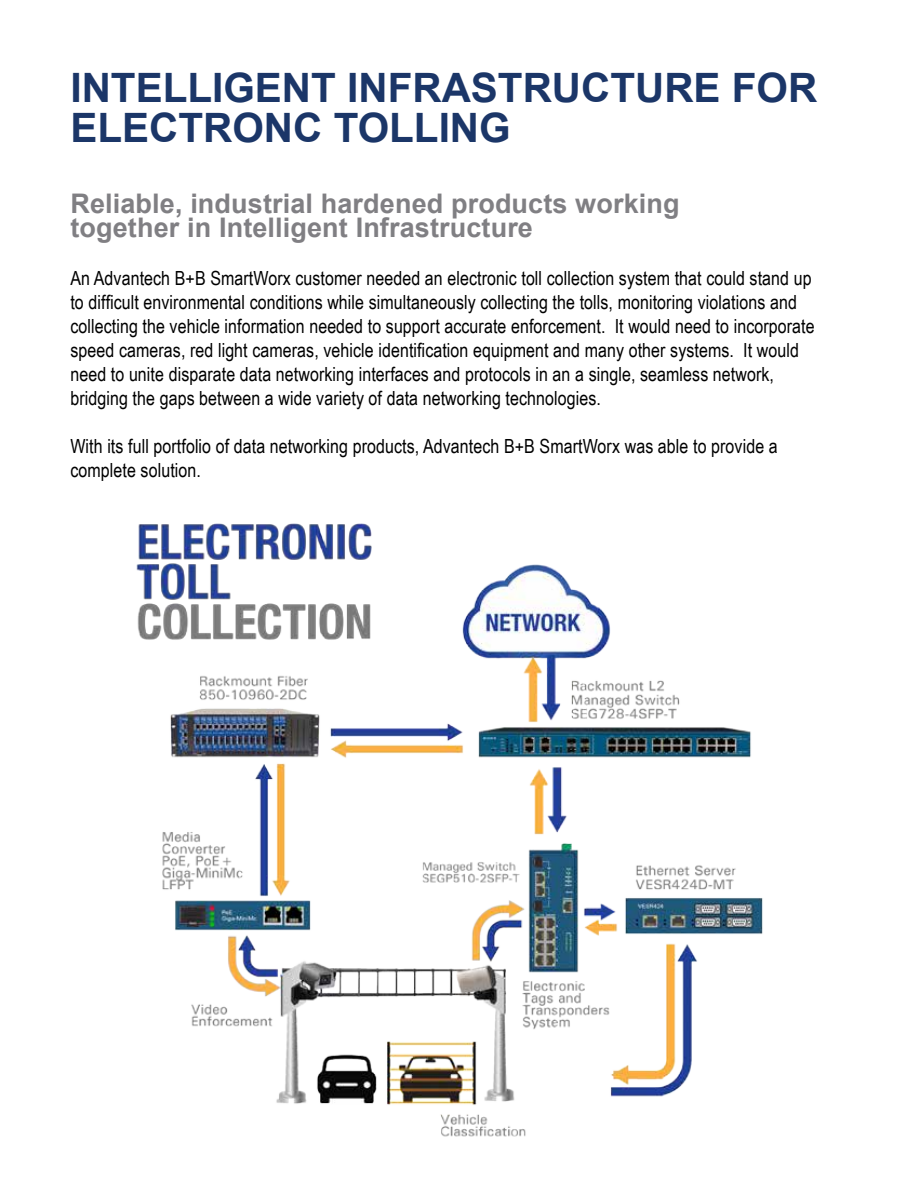
<style>
.page{position:relative;width:918px;height:1188px;background:#fff}
.page>*{position:absolute;margin:0;border:0;box-sizing:border-box;transform-origin:0 0}
.t1{font:700 40.5px/40.5px "Arial";color:#1b3668}
.t2{font:700 27px/24px "Arial";letter-spacing:.005em;color:#807f83}
.t3{font:19.5px/24px "Arial Narrow";letter-spacing:.005em;color:#000}
</style>
<div class="page">
<img style="left:136px;top:523px;width:627px;height:614px">
<h1 class="t1" style="left:70px;top:68px;width:748px">INTELLIGENT INFRASTRUCTURE FOR<br>ELECTRONC TOLLING</h1>
<h2 class="t2" style="left:70px;top:192px;width:611px">Reliable, industrial hardened products working together in Intelligent Infrastructure</h2>
<p class="t3" style="left:70px;top:265px;width:746px">An Advantech B+B SmartWorx customer needed an electronic toll collection system that could stand up to difficult environmental conditions while simultaneously collecting the tolls, monitoring violations and collecting the vehicle information needed to support accurate enforcement. It would need to incorporate speed cameras, red light cameras, vehicle identification equipment and many other systems. It would need to unite disparate data networking interfaces and protocols in an a single, seamless network, bridging the gaps between a wide variety of data networking technologies.</p>
<p class="t3" style="left:70px;top:433px;width:709px">With its full portfolio of data networking products, Advantech B+B SmartWorx was able to provide a complete solution.</p>
</div>
